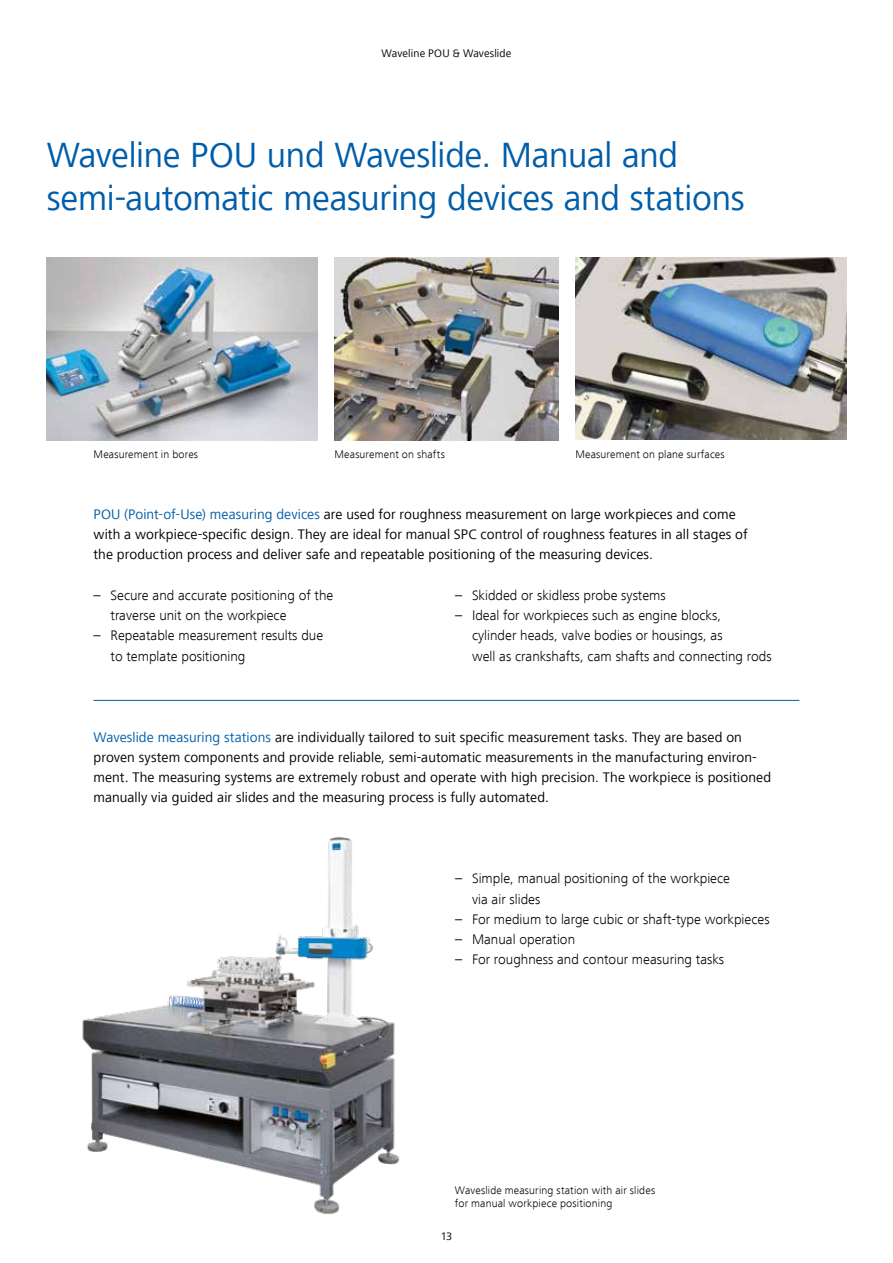
<style>
.page{position:relative;width:893px;height:1263px;background:#fff}
.page>*{position:absolute;margin:0;border:0;box-sizing:border-box;transform-origin:0 0}
.t1{font:36px/43.5px "Frutiger Next LT";letter-spacing:-.01em;color:#005da9}
.t2{font:14.25px/20.2px "Frutiger Next LT";letter-spacing:.005em;color:#000}
.t3{font:300 14.25px/20.2px "Frutiger Next LT";color:#000}
.t4{font:300 11.25px/13.5px "Frutiger Next LT";letter-spacing:.015em;color:#000}
.t5{font:11.25px "Frutiger Next LT";letter-spacing:.015em;color:#000}
.s1{color:#005da9}
</style>
<div class="page">
<img style="left:47px;top:258px;width:270px;height:182px">
<img style="left:575px;top:258px;width:271px;height:182px">
<img style="left:334px;top:258px;width:224px;height:182px">
<img style="left:82px;top:837px;width:318px;height:377px">
<hr style="left:94px;top:700px;width:705px;height:1px;background:#005da9">
<p class="t5" style="left:382px;top:47px;width:131px">Waveline POU &amp; Waveslide</p>
<h1 class="t1" style="left:47px;top:133px;width:699px">Waveline POU und Waveslide. Manual and semi-automatic measuring devices and stations</h1>
<p class="t4" style="left:94px;top:448px;width:106px">Measurement in bores</p>
<p class="t4" style="left:334px;top:448px;width:112px">Measurement on shafts</p>
<p class="t4" style="left:575px;top:448px;width:151px">Measurement on plane surfaces</p>
<p class="t2" style="left:94px;top:504px;width:655px"><span class="s1">POU (Point-of-Use) measuring devices</span> are used for roughness measurement on large workpieces and come with a workpiece-specific design. They are ideal for manual SPC control of roughness features in all stages of the production process and deliver safe and repeatable positioning of the measuring devices.</p>
<p class="t3" style="left:111px;top:585px;width:224px;text-indent:-17px">– Secure and accurate positioning of the traverse unit on the workpiece</p>
<p class="t3" style="left:111px;top:625px;width:214px;text-indent:-17px">– Repeatable measurement results due to template positioning</p>
<p class="t3" style="left:455px;top:585px;width:212px">– Skidded or skidless probe systems</p>
<p class="t3" style="left:472px;top:605px;width:301px;text-indent:-17px">– Ideal for workpieces such as engine blocks,<br>cylinder heads, valve bodies or housings, as<br>well as crankshafts, cam shafts and connecting rods</p>
<p class="t2" style="left:94px;top:727px;width:679px"><span class="s1">Waveslide measuring stations</span> are individually tailored to suit specific measurement tasks. They are based on proven system components and provide reliable, semi-automatic measurements in the manufacturing environ&shy;ment. The measuring systems are extremely robust and operate with high precision. The workpiece is positioned manually via guided air slides and the measuring process is fully automated.</p>
<p class="t3" style="left:472px;top:868px;width:260px;text-indent:-17px">– Simple, manual positioning of the workpiece via air slides</p>
<p class="t3" style="left:455px;top:909px;width:316px">– For medium to large cubic or shaft-type workpieces</p>
<p class="t3" style="left:455px;top:929px;width:122px">– Manual operation</p>
<p class="t3" style="left:455px;top:949px;width:271px">– For roughness and contour measuring tasks</p>
<p class="t4" style="left:455px;top:1183px;width:202px">Waveslide measuring station with air slides for manual workpiece positioning</p>
<p class="t5" style="left:441px;top:1229px;width:13px">13</p>
</div>
